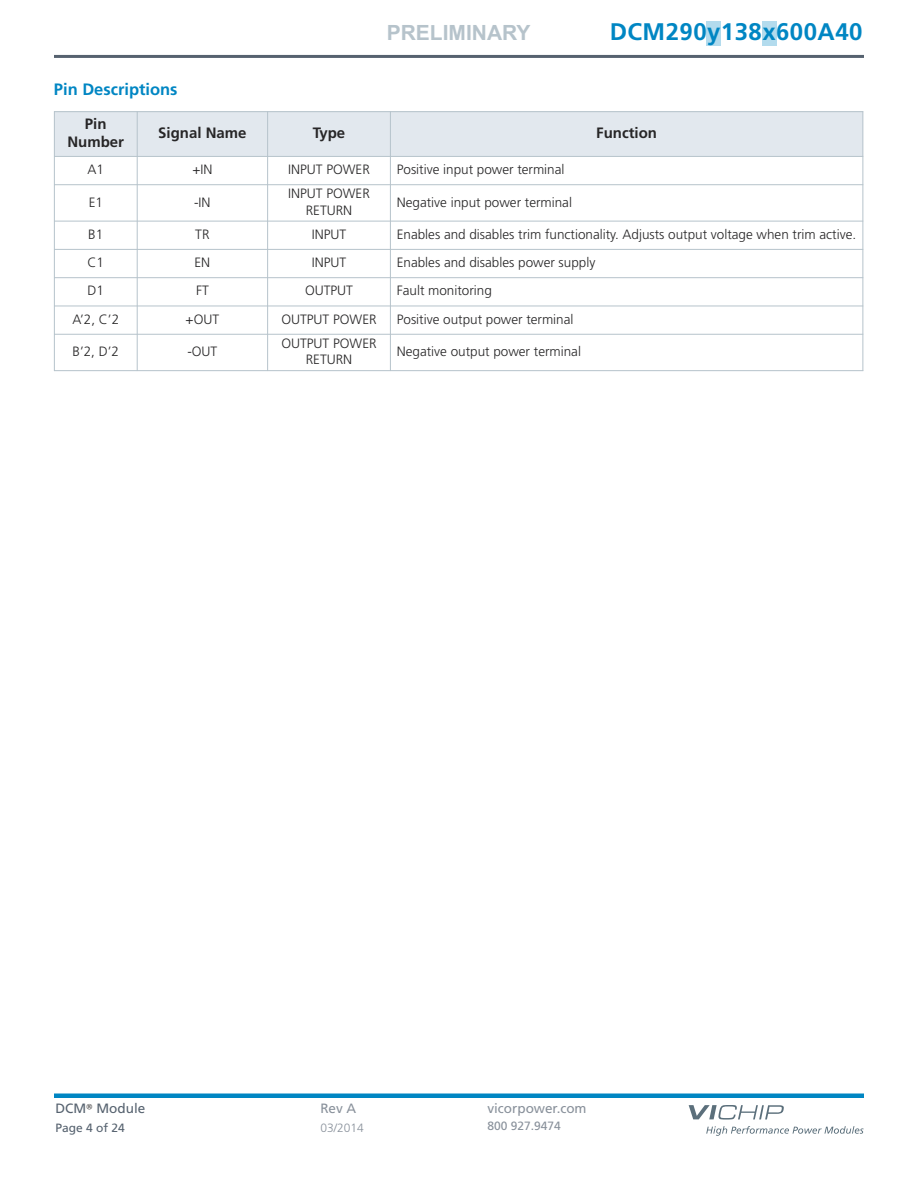
<style>
.page{position:relative;width:918px;height:1188px;background:#fff}
.page>*{position:absolute;margin:0;border:0;box-sizing:border-box;transform-origin:0 0}
.t1{font:700 24px "Frutiger";letter-spacing:.02em;color:#0086c3}
.t2{font:700 21px "Arial";color:#b6c3cb}
.t3{font:700 16.5px "Frutiger";color:#0086c3}
.t4{font:700 15px/18px "Frutiger";color:#272627;text-align:center}
.t5{font:300 13.5px/16.2px "Frutiger";color:#272627;text-align:center}
.t6{font:13.5px "Frutiger";color:#89919b}
.t7{font:13.5px "Frutiger";color:#56626f}
.t8{font:12px "Frutiger";color:#89919b}
.t9{font:12px "Frutiger";color:#56626f}
.t10{font:300 12px "Frutiger";color:#89919b}
.s1{font-family:"Frutiger Serif LT Pro";color:#272627}
</style>
<div class="page">
<hr style="left:54px;top:55px;width:810px;height:3px;background:#56626f">
<hr style="left:54px;top:1094px;width:810px;height:4px;background:#0086c3">
<svg style="left:706px;top:1126px;width:158px;height:10px"></svg>
<svg style="left:689px;top:1105px;width:95px;height:15px"></svg>
<div style="left:762px;top:22px;width:14px;height:24px;background:#b3dbed"></div>
<div style="left:706px;top:21px;width:15px;height:25px;background:#b3dbed"></div>
<div style="left:54px;top:111px;width:83px;height:45px;background:#e2e8ee"></div>
<div style="left:137px;top:111px;width:131px;height:45px;background:#e2e8ee"></div>
<div style="left:268px;top:111px;width:122px;height:45px;background:#e2e8ee"></div>
<div style="left:390px;top:111px;width:473px;height:45px;background:#e2e8ee"></div>
<hr style="left:54px;top:111px;width:1px;height:260px;background:#b6c3cb">
<hr style="left:137px;top:111px;width:1px;height:260px;background:#b6c3cb">
<hr style="left:267px;top:111px;width:1px;height:260px;background:#b6c3cb">
<hr style="left:390px;top:111px;width:1px;height:260px;background:#b6c3cb">
<hr style="left:862px;top:111px;width:1px;height:260px;background:#b6c3cb">
<hr style="left:54px;top:111px;width:809px;height:1px;background:#b6c3cb">
<hr style="left:54px;top:156px;width:809px;height:1px;background:#b6c3cb">
<hr style="left:54px;top:184px;width:809px;height:1px;background:#b6c3cb">
<hr style="left:54px;top:221px;width:809px;height:1px;background:#b6c3cb">
<hr style="left:54px;top:249px;width:809px;height:1px;background:#b6c3cb">
<hr style="left:54px;top:277px;width:809px;height:1px;background:#b6c3cb">
<hr style="left:54px;top:306px;width:809px;height:1px;background:#b6c3cb">
<hr style="left:54px;top:334px;width:809px;height:1px;background:#b6c3cb">
<hr style="left:54px;top:370px;width:809px;height:1px;background:#b6c3cb">
<h2 class="t2" style="left:387px;top:20px;width:145px">PRELIMINARY</h2>
<h1 class="t1" style="left:610px;top:22px;width:254px">DCM290y138x600A40</h1>
<p class="t3" style="left:54px;top:83px;width:125px">Pin Descriptions</p>
<p class="t4" style="left:67px;top:116px;width:58px">Pin<br>Number</p>
<p class="t4" style="left:158px;top:125px;width:90px">Signal Name</p>
<p class="t4" style="left:313px;top:125px;width:34px">Type</p>
<p class="t4" style="left:596px;top:125px;width:62px">Function</p>
<p class="t5" style="left:88px;top:162px;width:18px">A1</p>
<p class="t5" style="left:192px;top:162px;width:22px">+IN</p>
<p class="t5" style="left:288px;top:162px;width:83px">INPUT POWER</p>
<p class="t5" style="left:397px;top:162px;width:169px">Positive input power terminal</p>
<p class="t5" style="left:89px;top:195px;width:16px">E1</p>
<p class="t5" style="left:194px;top:195px;width:18px">-IN</p>
<p class="t5" style="left:288px;top:187px;width:83px">INPUT POWER<br>RETURN</p>
<p class="t5" style="left:397px;top:195px;width:177px">Negative input power terminal</p>
<p class="t5" style="left:88px;top:227px;width:16px">B1</p>
<p class="t5" style="left:195px;top:227px;width:16px">TR</p>
<p class="t5" style="left:312px;top:227px;width:36px">INPUT</p>
<p class="t5" style="left:397px;top:227px;width:461px">Enables and disables trim functionality. Adjusts output voltage when trim active.</p>
<p class="t5" style="left:88px;top:255px;width:18px">C1</p>
<p class="t5" style="left:195px;top:255px;width:17px">EN</p>
<p class="t5" style="left:312px;top:255px;width:36px">INPUT</p>
<p class="t5" style="left:397px;top:255px;width:200px">Enables and disables power supply</p>
<p class="t5" style="left:88px;top:284px;width:18px">D1</p>
<p class="t5" style="left:196px;top:284px;width:14px">FT</p>
<p class="t5" style="left:305px;top:284px;width:50px">OUTPUT</p>
<p class="t5" style="left:397px;top:284px;width:97px">Fault monitoring</p>
<p class="t5" style="left:72px;top:312px;width:48px">A’2, C’2</p>
<p class="t5" style="left:186px;top:312px;width:35px">+OUT</p>
<p class="t5" style="left:281px;top:312px;width:97px">OUTPUT POWER</p>
<p class="t5" style="left:397px;top:312px;width:178px">Positive output power terminal</p>
<p class="t5" style="left:73px;top:344px;width:48px">B’2, D’2</p>
<p class="t5" style="left:187px;top:344px;width:31px">-OUT</p>
<p class="t5" style="left:281px;top:336px;width:97px">OUTPUT POWER<br>RETURN</p>
<p class="t5" style="left:397px;top:344px;width:186px">Negative output power terminal</p>
<p class="t7" style="left:56px;top:1103px;width:91px">DCM<span class="s1">®</span> Module</p>
<p class="t6" style="left:320px;top:1103px;width:37px">Rev A</p>
<p class="t6" style="left:488px;top:1103px;width:101px">vicorpower.com</p>
<p class="t9" style="left:56px;top:1123px;width:71px">Page 4 of 24</p>
<p class="t10" style="left:320px;top:1123px;width:45px">03/2014</p>
<p class="t8" style="left:488px;top:1121px;width:75px">800 927.9474</p>
</div>
